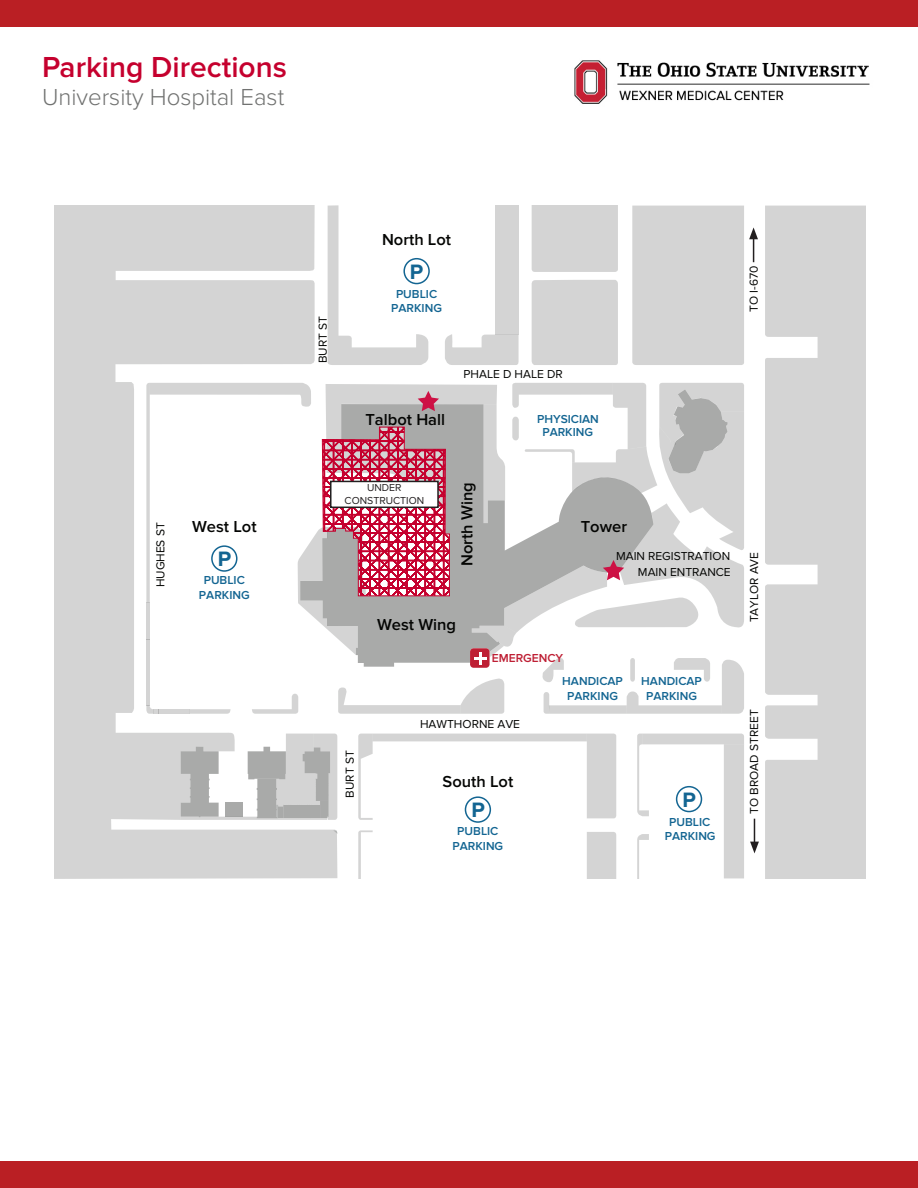
<style>
.page{position:relative;width:918px;height:1188px;background:#fff}
.page>*{position:absolute;margin:0;border:0;box-sizing:border-box;transform-origin:0 0}
.t1{font:600 30px "Proxima Nova";color:#c5002e}
.t2{font:300 24px "Proxima Nova";color:#717271}
.t3{font:700 21.6px "Proxima Nova";color:#136592}
.t4{font:600 16.5px "Proxima Nova";color:#040503}
.t5{font:12px "Proxima Nova";color:#040503}
.t6{font:600 12px/14.4px "Proxima Nova";color:#136592;text-align:center}
.t7{font:600 12px "Proxima Nova";color:#be1f34}
.t8{font:10.5px/12.6px "Proxima Nova";color:#231f20;text-align:center}
</style>
<div class="page">
<div style="left:0;top:0;width:918px;height:27px;background:#ba1f24"></div>
<div style="left:0;top:1161px;width:918px;height:27px;background:#ba1f24"></div>
<svg style="left:54px;top:206px;width:283px;height:673px;fill:#d4d4d4"></svg>
<svg style="left:750px;top:819px;width:9px;height:34px"></svg>
<div style="left:465px;top:796px;width:26px;height:27px;border:2px solid #136592;border-radius:50%"></div>
<svg style="left:358px;top:734px;width:15px;height:86px"></svg>
<svg style="left:358px;top:830px;width:15px;height:48px"></svg>
<svg style="left:333px;top:830px;width:5px;height:4px"></svg>
<div style="left:373px;top:734px;width:214px;height:7px;background:#d4d4d4"></div>
<div style="left:587px;top:734px;width:29px;height:84px;background:#d4d4d4"></div>
<svg style="left:587px;top:832px;width:29px;height:46px"></svg>
<svg style="left:637px;top:734px;width:107px;height:144px"></svg>
<svg style="left:328px;top:206px;width:100px;height:159px"></svg>
<svg style="left:445px;top:334px;width:74px;height:31px"></svg>
<div style="left:495px;top:206px;width:24px;height:129px;background:#d4d4d4"></div>
<div style="left:532px;top:206px;width:86px;height:66px;background:#d4d4d4"></div>
<div style="left:532px;top:280px;width:86px;height:85px;background:#d4d4d4"></div>
<svg style="left:632px;top:206px;width:126px;height:159px;background:#d7d7d7"></svg>
<div style="left:765px;top:206px;width:100px;height:673px;background:#d4d4d4"></div>
<svg style="left:181px;top:734px;width:156px;height:86px"></svg>
<svg style="left:146px;top:383px;width:598px;height:331px"></svg>
<div style="left:212px;top:546px;width:25px;height:25px;background:#fff;border-radius:50%"></div>
<div style="left:211px;top:545px;width:27px;height:27px;border:2px solid #136592;border-radius:50%"></div>
<div style="left:403px;top:258px;width:27px;height:26px;border:2px solid #136592;border-radius:50%"></div>
<img style="left:574px;top:60px;width:296px;height:44px">
<p class="t1" style="left:42px;top:50px;width:246px">Parking Directions</p>
<p class="t2" style="left:42px;top:84px;width:244px">University Hospital East</p>
<p class="t5" style="left:154px;top:587px;width:66px;rotate:-90deg">HUGHES ST</p>
<p class="t4" style="left:192px;top:517px;width:66px">West Lot</p>
<p class="t3" style="left:218px;top:546px;width:15px">P</p>
<p class="t6" style="left:199px;top:573px;width:52px">PUBLIC<br>PARKING</p>
<p class="t5" style="left:316px;top:363px;width:49px;rotate:-90deg">BURT ST</p>
<p class="t4" style="left:382px;top:230px;width:71px">North Lot</p>
<p class="t3" style="left:410px;top:259px;width:15px">P</p>
<p class="t6" style="left:391px;top:287px;width:52px">PUBLIC<br>PARKING</p>
<p class="t4" style="left:365px;top:410px;width:81px">Talbot Hall</p>
<p class="t5" style="left:464px;top:367px;width:101px">PHALE D HALE DR</p>
<p class="t6" style="left:537px;top:413px;width:63px;line-height:12.9px">PHYSICIAN<br>PARKING</p>
<p class="t8" style="left:345px;top:482px;width:81px">UNDER<br>CONSTRUCTION</p>
<p class="t4" style="left:458px;top:566px;width:85px;rotate:-90deg">North Wing</p>
<p class="t4" style="left:581px;top:517px;width:48px">Tower</p>
<p class="t5" style="left:616px;top:549px;width:116px">MAIN REGISTRATION</p>
<p class="t5" style="left:638px;top:565px;width:94px">MAIN ENTRANCE</p>
<p class="t4" style="left:377px;top:615px;width:81px">West Wing</p>
<p class="t7" style="left:492px;top:651px;width:73px">EMERGENCY</p>
<p class="t6" style="left:562px;top:674px;width:62px">HANDICAP<br>PARKING</p>
<p class="t6" style="left:641px;top:674px;width:62px">HANDICAP<br>PARKING</p>
<p class="t5" style="left:343px;top:798px;width:49px;rotate:-90deg">BURT ST</p>
<p class="t5" style="left:420px;top:717px;width:101px">HAWTHORNE AVE</p>
<p class="t4" style="left:443px;top:772px;width:72px">South Lot</p>
<p class="t3" style="left:683px;top:787px;width:15px">P</p>
<p class="t3" style="left:471px;top:797px;width:15px">P</p>
<p class="t6" style="left:453px;top:824px;width:52px">PUBLIC<br>PARKING</p>
<p class="t6" style="left:665px;top:815px;width:52px">PUBLIC<br>PARKING</p>
<p class="t5" style="left:747px;top:312px;width:48px;rotate:-90deg">TO I-670</p>
<p class="t5" style="left:747px;top:622px;width:72px;rotate:-90deg">TAYLOR AVE</p>
<p class="t5" style="left:747px;top:814px;width:106px;rotate:-90deg">TO BROAD STREET</p>
</div>
